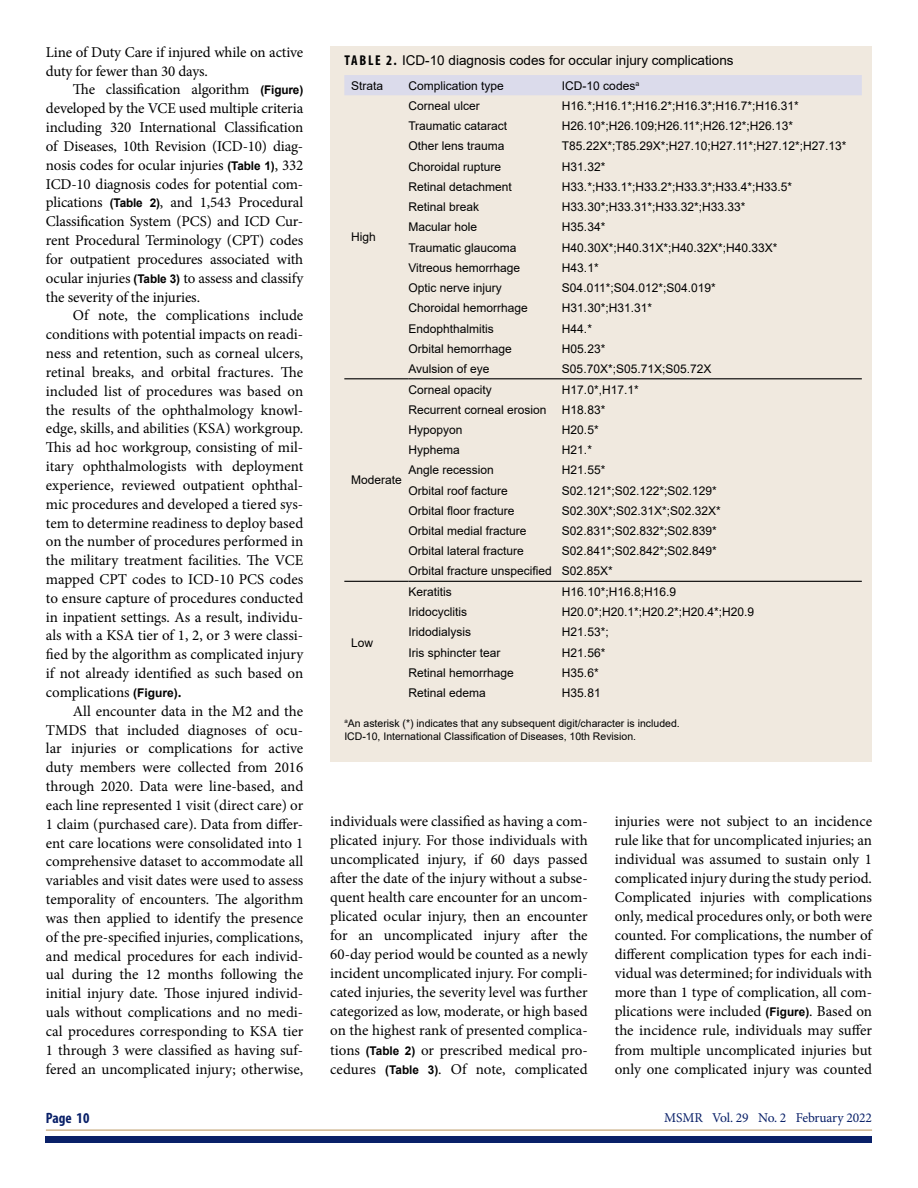
<style>
.page{position:relative;width:918px;height:1188px;background:#fff}
.page>*{position:absolute;margin:0;border:0;box-sizing:border-box;transform-origin:0 0}
.Body{font:15px/18.9px "Minion Pro";letter-spacing:-.005em;color:#000;text-align:justify}
.t1{font:700 condensed 15px "Myriad Pro";color:#092068}
.Table_Heads{font:13.5px "Arial";color:#000}
.t2{font:13.5px "Minion Pro";letter-spacing:-.01em;color:#092068}
.Table_Text{font:12px "Arial";color:#000}
.Table_Text-2{font:10.5px "Arial";color:#000}
.s1{font-family:"Arial";font-weight:700;font-size:12px}
.s2{font-weight:700}
.s3{font-family:"Myriad Pro";font-weight:700;font-stretch:condensed;font-size:14.25px}
</style>
<div class="page">
<div style="left:46px;top:1136px;width:826px;height:6px;background:#092068"></div>
<hr style="left:46px;top:1129px;width:826px;height:2px;background:#cfb691">
<div style="left:330px;top:46px;width:542px;height:715px;background:#f0e9df"></div>
<div style="left:344px;top:75px;width:518px;height:20px;background:#dbdbeb"></div>
<hr style="left:344px;top:378px;width:64px;height:1px;background:#000">
<hr style="left:408px;top:378px;width:154px;height:1px;background:#000">
<hr style="left:562px;top:378px;width:300px;height:1px;background:#000">
<hr style="left:344px;top:581px;width:64px;height:1px;background:#000">
<hr style="left:408px;top:581px;width:154px;height:1px;background:#000">
<hr style="left:562px;top:581px;width:300px;height:1px;background:#000">
<p class="Body" style="left:46px;top:43px;width:259px">Line of Duty Care if injured while on active duty for fewer than 30 days.</p>
<p class="Body" style="left:46px;top:80px;width:259px;text-indent:27px">The classification algorithm <span class="s1">(Figure) </span>developed by the VCE used multiple criteria including 320 International Classification of Diseases, 10th Revision (ICD-10) diag&shy;nosis codes for ocular injuries <span class="s1">(Table 1)</span>, 332<br>ICD-10 diagnosis codes for potential com&shy;plications <span class="s1">(Table 2)</span>, and 1,543 Procedural Classification System (PCS) and ICD Cur&shy;rent Procedural Terminology (CPT) codes for outpatient procedures associated with ocular injuries <span class="s1">(Table 3)</span> to assess and classify the severity of the injuries.</p>
<p class="Body" style="left:46px;top:306px;width:259px;text-indent:27px">Of note, the complications include conditions with potential impacts on readi&shy;ness and retention, such as corneal ulcers, retinal breaks, and orbital fractures. The included list of procedures was based on the results of the ophthalmology knowl&shy;edge, skills, and abilities (KSA) workgroup.<br>This ad hoc workgroup, consisting of mil&shy;itary ophthalmologists with deployment experience, reviewed outpatient ophthal&shy;mic procedures and developed a tiered sys&shy;tem to determine readiness to deploy based on the number of procedures performed in the military treatment facilities. The VCE mapped CPT codes to ICD-10 PCS codes to ensure capture of procedures conducted in inpatient settings. As a result, individu&shy;als with a KSA tier of 1, 2, or 3 were classi&shy;fied by the algorithm as complicated injury if not already identified as such based on complications <span class="s1">(Figure)</span><span class="s2">.</span></p>
<p class="Body" style="left:46px;top:702px;width:259px;text-indent:27px">All encounter data in the M2 and the TMDS that included diagnoses of ocu&shy;lar injuries or complications for active duty members were collected from 2016 through 2020. Data were line-based, and each line represented 1 visit (direct care) or 1 claim (purchased care). Data from differ&shy;ent care locations were consolidated into 1 comprehensive dataset to accommodate all variables and visit dates were used to assess temporality of encounters. The algorithm was then applied to identify the presence of the pre-specified injuries, complications, and medical procedures for each individ&shy;ual during the 12 months following the initial injury date. Those injured individ&shy;uals without complications and no medi&shy;cal procedures corresponding to KSA tier 1 through 3 were classified as having suf&shy;fered an uncomplicated injury; otherwise,</p>
<p class="Table_Heads" style="left:344px;top:51px;width:391px"><span class="s3">TABLE 2.</span> ICD-10 diagnosis codes for occular injury complications</p>
<p class="Table_Text" style="left:351px;top:77px;width:34px">Strata</p>
<p class="Table_Text" style="left:408px;top:77px;width:97px">Complication type</p>
<p class="Table_Text" style="left:562px;top:77px;width:79px">ICD-10 codes<sup>a</sup></p>
<p class="Table_Text" style="left:351px;top:229px;width:26px">High</p>
<p class="Table_Text" style="left:408px;top:97px;width:73px">Corneal ulcer</p>
<p class="Table_Text" style="left:562px;top:97px;width:238px">H16.*;H16.1*;H16.2*;H16.3*;H16.7*;H16.31*</p>
<p class="Table_Text" style="left:408px;top:118px;width:100px">Traumatic cataract</p>
<p class="Table_Text" style="left:562px;top:118px;width:233px">H26.10*;H26.109;H26.11*;H26.12*;H26.13*</p>
<p class="Table_Text" style="left:408px;top:138px;width:98px">Other lens trauma</p>
<p class="Table_Text" style="left:562px;top:138px;width:286px">T85.22X*;T85.29X*;H27.10;H27.11*;H27.12*;H27.13*</p>
<p class="Table_Text" style="left:408px;top:158px;width:94px">Choroidal rupture</p>
<p class="Table_Text" style="left:562px;top:158px;width:45px">H31.32*</p>
<p class="Table_Text" style="left:408px;top:178px;width:105px">Retinal detachment</p>
<p class="Table_Text" style="left:562px;top:178px;width:232px">H33.*;H33.1*;H33.2*;H33.3*;H33.4*;H33.5*</p>
<p class="Table_Text" style="left:408px;top:199px;width:72px">Retinal break</p>
<p class="Table_Text" style="left:562px;top:199px;width:185px">H33.30*;H33.31*;H33.32*;H33.33*</p>
<p class="Table_Text" style="left:408px;top:219px;width:70px">Macular hole</p>
<p class="Table_Text" style="left:562px;top:219px;width:45px">H35.34*</p>
<p class="Table_Text" style="left:408px;top:239px;width:110px">Traumatic glaucoma</p>
<p class="Table_Text" style="left:562px;top:239px;width:217px">H40.30X*;H40.31X*;H40.32X*;H40.33X*</p>
<p class="Table_Text" style="left:408px;top:259px;width:113px">Vitreous hemorrhage</p>
<p class="Table_Text" style="left:562px;top:259px;width:38px">H43.1*</p>
<p class="Table_Text" style="left:408px;top:280px;width:95px">Optic nerve injury</p>
<p class="Table_Text" style="left:562px;top:280px;width:155px">S04.011*;S04.012*;S04.019*</p>
<p class="Table_Text" style="left:408px;top:300px;width:121px">Choroidal hemorrhage</p>
<p class="Table_Text" style="left:562px;top:300px;width:92px">H31.30*;H31.31*</p>
<p class="Table_Text" style="left:408px;top:320px;width:87px">Endophthalmitis</p>
<p class="Table_Text" style="left:562px;top:320px;width:32px">H44.*</p>
<p class="Table_Text" style="left:408px;top:340px;width:105px">Orbital hemorrhage</p>
<p class="Table_Text" style="left:562px;top:340px;width:45px">H05.23*</p>
<p class="Table_Text" style="left:408px;top:360px;width:83px">Avulsion of eye</p>
<p class="Table_Text" style="left:562px;top:360px;width:151px">S05.70X*;S05.71X;S05.72X</p>
<p class="Table_Text" style="left:408px;top:381px;width:85px">Corneal opacity</p>
<p class="Table_Text" style="left:562px;top:381px;width:78px">H17.0*,H17.1*</p>
<p class="Table_Text" style="left:408px;top:401px;width:140px">Recurrent corneal erosion</p>
<p class="Table_Text" style="left:562px;top:401px;width:45px">H18.83*</p>
<p class="Table_Text" style="left:408px;top:421px;width:56px">Hypopyon</p>
<p class="Table_Text" style="left:562px;top:421px;width:38px">H20.5*</p>
<p class="Table_Text" style="left:408px;top:442px;width:53px">Hyphema</p>
<p class="Table_Text" style="left:562px;top:442px;width:32px">H21.*</p>
<p class="Table_Text" style="left:408px;top:462px;width:87px">Angle recession</p>
<p class="Table_Text" style="left:562px;top:462px;width:45px">H21.55*</p>
<p class="Table_Text" style="left:408px;top:482px;width:101px">Orbital roof facture</p>
<p class="Table_Text" style="left:562px;top:482px;width:156px">S02.121*;S02.122*;S02.129*</p>
<p class="Table_Text" style="left:408px;top:502px;width:108px">Orbital floor fracture</p>
<p class="Table_Text" style="left:562px;top:502px;width:160px">S02.30X*;S02.31X*;S02.32X*</p>
<p class="Table_Text" style="left:408px;top:523px;width:120px">Orbital medial fracture</p>
<p class="Table_Text" style="left:562px;top:523px;width:156px">S02.831*;S02.832*;S02.839*</p>
<p class="Table_Text" style="left:408px;top:543px;width:117px">Orbital lateral fracture</p>
<p class="Table_Text" style="left:562px;top:543px;width:156px">S02.841*;S02.842*;S02.849*</p>
<p class="Table_Text" style="left:408px;top:563px;width:145px">Orbital fracture unspecified</p>
<p class="Table_Text" style="left:562px;top:563px;width:52px">S02.85X*</p>
<p class="Table_Text" style="left:351px;top:472px;width:52px">Moderate</p>
<p class="Table_Text" style="left:408px;top:584px;width:45px">Keratitis</p>
<p class="Table_Text" style="left:562px;top:584px;width:116px">H16.10*;H16.8;H16.9</p>
<p class="Table_Text" style="left:408px;top:604px;width:60px">Iridocyclitis</p>
<p class="Table_Text" style="left:562px;top:604px;width:194px">H20.0*;H20.1*;H20.2*;H20.4*;H20.9</p>
<p class="Table_Text" style="left:408px;top:624px;width:64px">Iridodialysis</p>
<p class="Table_Text" style="left:562px;top:624px;width:48px">H21.53*;</p>
<p class="Table_Text" style="left:408px;top:644px;width:94px">Iris sphincter tear</p>
<p class="Table_Text" style="left:562px;top:644px;width:45px">H21.56*</p>
<p class="Table_Text" style="left:408px;top:664px;width:107px">Retinal hemorrhage</p>
<p class="Table_Text" style="left:562px;top:664px;width:38px">H35.6*</p>
<p class="Table_Text" style="left:408px;top:685px;width:79px">Retinal edema</p>
<p class="Table_Text" style="left:562px;top:685px;width:40px">H35.81</p>
<p class="Table_Text-2" style="left:344px;top:716px;width:337px"><sup>a</sup>An asterisk (*) indicates that any subsequent digit/character is included.</p>
<p class="Table_Text-2" style="left:344px;top:729px;width:293px">ICD-10, International Classification of Diseases, 10th Revision.</p>
<p class="Table_Text" style="left:351px;top:634px;width:24px">Low</p>
<p class="Body" style="left:330px;top:812px;width:259px">individuals were classified as having a com&shy;plicated injury. For those individuals with uncomplicated injury, if 60 days passed after the date of the injury without a subse&shy;quent health care encounter for an uncom&shy;plicated ocular injury, then an encounter for an uncomplicated injury after the 60-day period would be counted as a newly incident uncomplicated injury. For compli&shy;cated injuries, the severity level was further categorized as low, moderate, or high based on the highest rank of presented complica&shy;tions <span class="s1">(Table 2)</span> or prescribed medical pro&shy;cedures <span class="s1">(Table 3)</span>. Of note, complicated</p>
<p class="Body" style="left:615px;top:812px;width:259px">injuries were not subject to an incidence rule like that for uncomplicated injuries; an individual was assumed to sustain only 1 complicated injury during the study period.<br>Complicated injuries with complications only, medical procedures only, or both were counted. For complications, the number of different complication types for each indi&shy;vidual was determined; for individuals with more than 1 type of complication, all com&shy;plications were included <span class="s1">(Figure)</span>. Based on the incidence rule, individuals may suffer from multiple uncomplicated injuries but only one complicated injury was counted</p>
<p class="t1" style="left:46px;top:1109px;width:45px">Page 10</p>
<p class="t2" style="left:664px;top:1109px;width:210px">MSMR Vol. 29 No. 2 February 2022</p>
</div>
